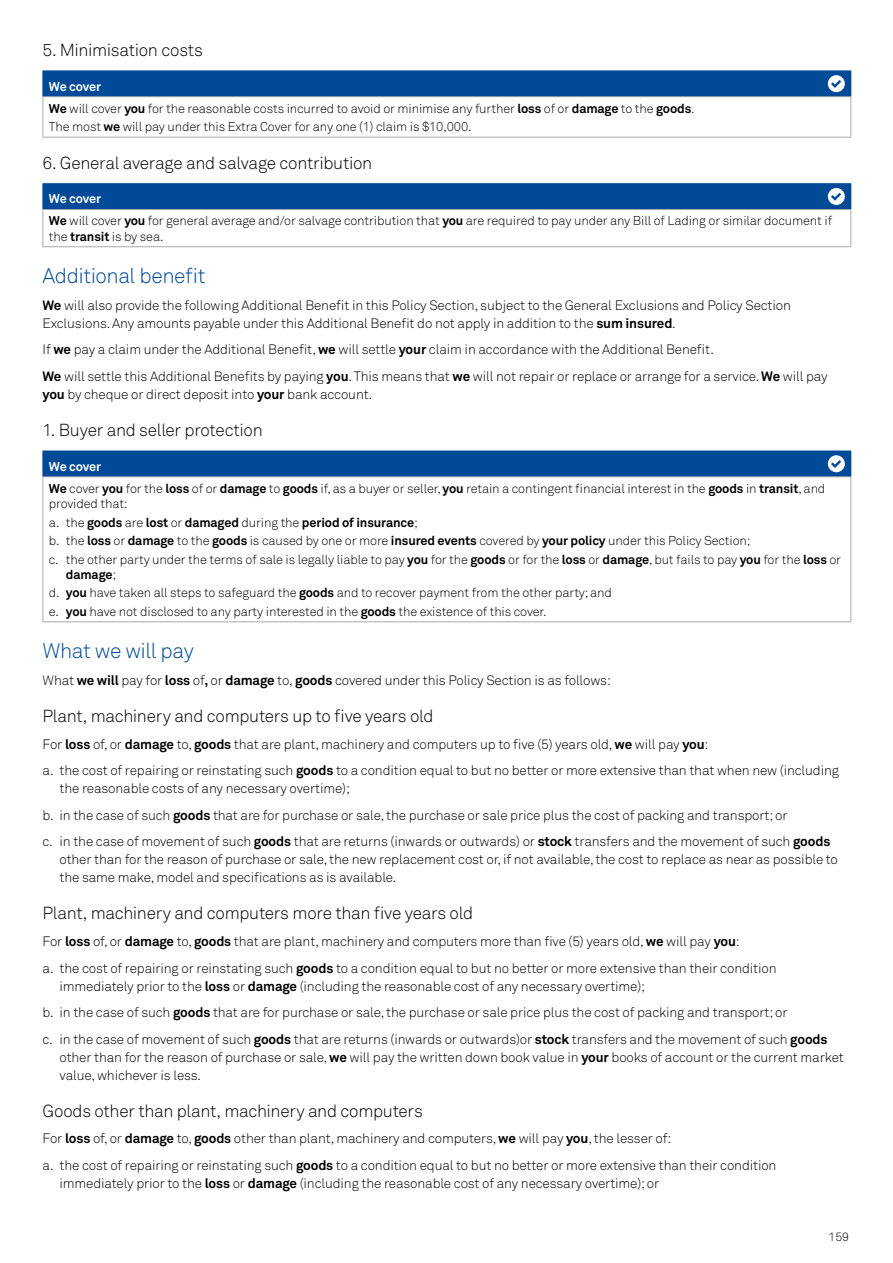
<style>
.page{position:relative;width:893px;height:1263px;background:#fff}
.page>*{position:absolute;margin:0;border:0;box-sizing:border-box;transform-origin:0 0}
.t1{font:300 21px "Akkurat Std";letter-spacing:-.025em;color:#004a98}
.t2{font:300 17.25px "Akkurat Std";letter-spacing:-.02em;color:#000}
.t3{font:300 13.5px/26.5px "Akkurat Std";letter-spacing:-.01em;color:#000}
.t4{font:300 12.75px/18.5px "Akkurat Std";letter-spacing:-.01em;color:#000}
.t5{font:300 12px "Akkurat Std";color:#000}
.s1{font-weight:700;color:#fff}
.s2{font-weight:700}
</style>
<div class="page">
<div style="left:43px;top:71px;width:808px;height:26px;background:#004a98"></div>
<hr style="left:43px;top:96px;width:808px;height:1px;background:#a7a9ac">
<hr style="left:43px;top:97px;width:1px;height:40px;background:#a7a9ac">
<hr style="left:850px;top:97px;width:1px;height:40px;background:#a7a9ac">
<hr style="left:43px;top:137px;width:808px;height:1px;background:#a7a9ac">
<div style="left:828px;top:75px;width:17px;height:17px;background:#fff;border-radius:50%"></div>
<svg style="left:831px;top:80px;width:10px;height:8px"></svg>
<div style="left:43px;top:184px;width:808px;height:25px;background:#004a98"></div>
<hr style="left:43px;top:209px;width:808px;height:1px;background:#a7a9ac">
<hr style="left:43px;top:210px;width:1px;height:36px;background:#a7a9ac">
<hr style="left:850px;top:210px;width:1px;height:36px;background:#a7a9ac">
<hr style="left:43px;top:246px;width:808px;height:1px;background:#a7a9ac">
<hr style="left:43px;top:183px;width:808px;height:1px;background:#004a98">
<div style="left:828px;top:188px;width:17px;height:17px;background:#fff;border-radius:50%"></div>
<svg style="left:831px;top:193px;width:10px;height:7px"></svg>
<div style="left:43px;top:451px;width:808px;height:26px;background:#004a98"></div>
<hr style="left:43px;top:476px;width:808px;height:1px;background:#a7a9ac">
<hr style="left:43px;top:477px;width:1px;height:144px;background:#a7a9ac">
<hr style="left:850px;top:477px;width:1px;height:144px;background:#a7a9ac">
<hr style="left:43px;top:621px;width:808px;height:1px;background:#a7a9ac">
<div style="left:828px;top:455px;width:17px;height:17px;background:#fff;border-radius:50%"></div>
<svg style="left:831px;top:460px;width:10px;height:8px"></svg>
<p class="t2" style="left:43px;top:40px;width:162px">5. Minimisation costs</p>
<p class="t4" style="left:49px;top:75px;width:647px;line-height:22px"><span class="s1">We cover<br></span><span class="s2">We</span> will cover <span class="s2">you</span> for the reasonable costs incurred to avoid or minimise any further <span class="s2">loss</span> of or <span class="s2">damage</span> to the <span class="s2">goods</span>.</p>
<p class="t4" style="left:49px;top:117px;width:424px">The most <span class="s2">we</span> will pay under this Extra Cover for any one (1) claim is $10,000.</p>
<p class="t2" style="left:43px;top:153px;width:331px">6. General average and salvage contribution</p>
<p class="t4" style="left:49px;top:188px;width:785px;line-height:22px"><span class="s1">We cover<br></span><span class="s2">We</span> will cover <span class="s2">you</span> for general average and/or salvage contribution that <span class="s2">you</span> are required to pay under any Bill of Lading or similar document if</p>
<p class="t4" style="left:49px;top:227px;width:116px">the <span class="s2">transit</span> is by sea.</p>
<h1 class="t1" style="left:43px;top:264px;width:165px">Additional benefit</h1>
<p class="t3" style="left:43px;top:296px;width:750px;line-height:18px"><span class="s2">We</span> will also provide the following Additional Benefit in this Policy Section, subject to the General Exclusions and Policy Section<br>Exclusions. Any amounts payable under this Additional Benefit do not apply in addition to the <span class="s2">sum insured</span>.</p>
<p class="t3" style="left:43px;top:336px;width:787px">If <span class="s2">we</span> pay a claim under the Additional Benefit, <span class="s2">we</span> will settle <span class="s2">your</span> claim in accordance with the Additional Benefit.<br><span class="s2">We</span> will settle this Additional Benefits by paying <span class="s2">you</span>. This means that <span class="s2">we</span> will not repair or replace or arrange for a service. <span class="s2">We</span> will pay</p>
<p class="t3" style="left:43px;top:381px;width:331px"><span class="s2">you</span> by cheque or direct deposit into <span class="s2">your</span> bank account.</p>
<p class="t2" style="left:43px;top:420px;width:222px">1. Buyer and seller protection</p>
<p class="t4" style="left:49px;top:455px;width:778px;line-height:22px"><span class="s1">We cover<br></span><span class="s2">We</span> cover <span class="s2">you</span> for the <span class="s2">loss</span> of or <span class="s2">damage</span> to <span class="s2">goods</span> if, as a buyer or seller, <span class="s2">you</span> retain a contingent financial interest in the <span class="s2">goods</span> in <span class="s2">transit</span>, and</p>
<p class="t4" style="left:49px;top:494px;width:794px">provided that:<br>a. the <span class="s2">goods</span> are <span class="s2">lost</span> or <span class="s2">damaged</span> during the <span class="s2">period of insurance</span>;<br>b. the <span class="s2">loss</span> or <span class="s2">damage</span> to the <span class="s2">goods</span> is caused by one or more <span class="s2">insured events</span> covered by <span class="s2">your policy</span> under this Policy Section;<br>c. the other party under the terms of sale is legally liable to pay <span class="s2">you</span> for the <span class="s2">goods</span> or for the <span class="s2">loss</span> or <span class="s2">damage</span>, but fails to pay <span class="s2">you</span> for the <span class="s2">loss</span> or</p>
<p class="t4" style="left:49px;top:565px;width:565px;text-indent:17px"><span class="s2">damage</span>;<br>d. <span class="s2">you</span> have taken all steps to safeguard the <span class="s2">goods</span> and to recover payment from the other party; and e. <span class="s2">you</span> have not disclosed to any party interested in the <span class="s2">goods</span> the existence of this cover.</p>
<h1 class="t1" style="left:43px;top:639px;width:153px">What we will pay</h1>
<p class="t3" style="left:43px;top:667px;width:570px">What <span class="s2">we will</span> pay for <span class="s2">loss</span> of<span class="s2">,</span> or <span class="s2">damage</span> to, <span class="s2">goods</span> covered under this Policy Section is as follows:</p>
<p class="t2" style="left:43px;top:706px;width:393px">Plant, machinery and computers up to five years old</p>
<p class="t3" style="left:43px;top:731px;width:798px">For <span class="s2">loss</span> of, or <span class="s2">damage</span> to, <span class="s2">goods</span> that are plant, machinery and computers up to five (5) years old, <span class="s2">we</span> will pay <span class="s2">you</span>:<br>a. the cost of repairing or reinstating such <span class="s2">goods</span> to a condition equal to but no better or more extensive than that when new (including</p>
<p class="t3" style="left:43px;top:775px;width:789px;text-indent:17px">the reasonable costs of any necessary overtime);<br>b. in the case of such <span class="s2">goods</span> that are for purchase or sale, the purchase or sale price plus the cost of packing and transport; or<br>c. in the case of movement of such <span class="s2">goods</span> that are returns (inwards or outwards) or <span class="s2">stock</span> transfers and the movement of such <span class="s2">goods</span></p>
<p class="t3" style="left:60px;top:850px;width:780px;line-height:18px">other than for the reason of purchase or sale, the new replacement cost or, if not available, the cost to replace as near as possible to the same make, model and specifications as is available.</p>
<p class="t2" style="left:43px;top:903px;width:432px">Plant, machinery and computers more than five years old</p>
<p class="t3" style="left:43px;top:928px;width:735px">For <span class="s2">loss</span> of, or <span class="s2">damage</span> to, <span class="s2">goods</span> that are plant, machinery and computers more than five (5) years old, <span class="s2">we</span> will pay <span class="s2">you</span>:<br>a. the cost of repairing or reinstating such <span class="s2">goods</span> to a condition equal to but no better or more extensive than their condition</p>
<p class="t3" style="left:43px;top:972px;width:786px;text-indent:17px">immediately prior to the <span class="s2">loss</span> or <span class="s2">damage</span> (including the reasonable cost of any necessary overtime);<br>b. in the case of such <span class="s2">goods</span> that are for purchase or sale, the purchase or sale price plus the cost of packing and transport; or<br>c. in the case of movement of such <span class="s2">goods</span> that are returns (inwards or outwards)or <span class="s2">stock</span> transfers and the movement of such <span class="s2">goods</span></p>
<p class="t3" style="left:60px;top:1048px;width:786px;line-height:18px">other than for the reason of purchase or sale, <span class="s2">we</span> will pay the written down book value in <span class="s2">your</span> books of account or the current market value, whichever is less.</p>
<p class="t2" style="left:43px;top:1100px;width:382px">Goods other than plant, machinery and computers</p>
<p class="t3" style="left:43px;top:1125px;width:735px">For <span class="s2">loss</span> of, or <span class="s2">damage</span> to, <span class="s2">goods</span> other than plant, machinery and computers, <span class="s2">we</span> will pay <span class="s2">you</span>, the lesser of:<br>a. the cost of repairing or reinstating such <span class="s2">goods</span> to a condition equal to but no better or more extensive than their condition</p>
<p class="t3" style="left:60px;top:1170px;width:601px">immediately prior to the <span class="s2">loss</span> or <span class="s2">damage</span> (including the reasonable cost of any necessary overtime); or</p>
<p class="t5" style="left:829px;top:1229px;width:22px">159</p>
</div>
